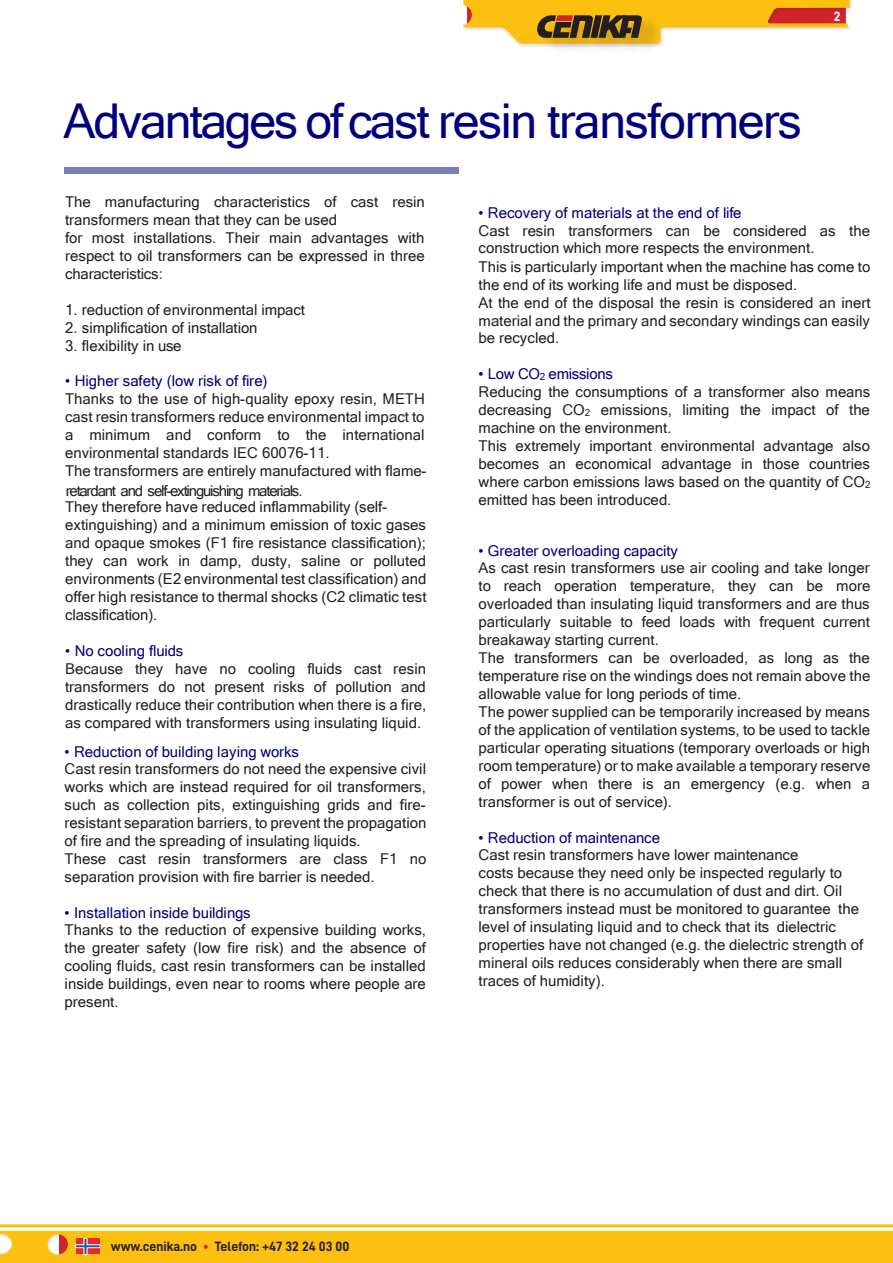
<style>
.page{position:relative;width:893px;height:1263px;background:#fff}
.page>*{position:absolute;margin:0;border:0;box-sizing:border-box;transform-origin:0 0}
.t1{font:48px "Microsoft Sans Serif";letter-spacing:-.03em;color:#00007f}
.t2{font:15px/17.9px "Microsoft Sans Serif";color:#231f20}
.t3{font:13.5px "D DIN Bold";color:#231f20}
.t4{font:13.5px "D DIN Bold";color:#fff}
.s1{color:#00007f}
.s2{font-size:18px;color:#fff}
.s3{font-size:9.75px;color:#00007f}
.s4{font-size:9.75px}
.s5{color:#d1232a}
</style>
<div class="page">
<svg style="left:0;top:1227px;width:523px;height:1px"></svg>
<div style="left:0;top:1230px;width:893px;height:33px;background:#fdf3d7"></div>
<hr style="left:0;top:1224px;width:893px;height:3px;background:#fdc011">
<div style="left:0;top:1231px;width:893px;height:32px;background:#fdc011"></div>
<div style="left:542px;top:15px;width:121px;height:40px;background:#231f20;opacity:.18"></div>
<svg style="left:463px;top:0;width:389px;height:44px"></svg>
<div style="left:64px;top:168px;width:394px;height:6px;background:#787fbd"></div>
<p class="t1" style="left:64px;top:90px;width:740px">Advantages ofcast resin transformers</p>
<p class="t4" style="left:834px;top:9px;width:8px">2</p>
<p class="t2" style="left:65px;top:192px;width:361px">The manufacturing characteristics of cast resin transformers mean that they can be used<br>for most installations. Their main advantages with respect to oil transformers can be expressed in three characteristics:</p>
<p class="t2" style="left:65px;top:300px;width:241px">1. reduction of environmental impact</p>
<p class="t2" style="left:65px;top:318px;width:194px">2. simplification of installation</p>
<p class="t2" style="left:65px;top:336px;width:118px">3. flexibility in use</p>
<p class="t2" style="left:65px;top:372px;width:363px"><span class="s1">• Higher safety (low risk of fire)<br></span>Thanks to the use of high-quality epoxy resin, METH cast resin transformers reduce environmental impact to a minimum and conform to the international environmental standards IEC 60076-11.<br>The transformers are entirely manufactured with flame-</p>
<p class="t2" style="left:65px;top:482px;width:323px;line-height:16.2px;text-indent:-9px"><span class="s2">T</span>retardant and self-extinguishing materials.<br>They therefore have reduced inflammability (self-</p>
<p class="t2" style="left:65px;top:515px;width:363px;text-align:justify">extinguishing) and a minimum emission of toxic gases and opaque smokes (F1 fire resistance classification); they can work in damp, dusty, saline or polluted environments (E2 environmental test classification) and offer high resistance to thermal shocks (C2 climatic test classification).</p>
<p class="t2" style="left:65px;top:641px;width:363px"><span class="s1">• No cooling fluids<br></span>Because they have no cooling fluids cast resin transformers do not present risks of pollution and drastically reduce their contribution when there is a fire, as compared with transformers using insulating liquid.</p>
<p class="t2" style="left:65px;top:743px;width:363px"><span class="s1">• Reduction of building laying works<br></span>Cast resin transformers do not need the expensive civil works which are instead required for oil transformers, such as collection pits, extinguishing grids and fire&shy;resistant separation barriers, to prevent the propagation of fire and the spreading of insulating liquids.<br>These cast resin transformers are class F1 no separation provision with fire barrier is needed.</p>
<p class="t2" style="left:65px;top:904px;width:363px"><span class="s1">• Installation inside buildings<br></span>Thanks to the reduction of expensive building works, the greater safety (low fire risk) and the absence of cooling fluids, cast resin transformers can be installed inside buildings, even near to rooms where people are present.</p>
<p class="t2" style="left:478px;top:203px;width:394px"><span class="s1">• Recovery of materials at the end of life<br></span>Cast resin transformers can be considered as the construction which more respects the environment.<br>This is particularly important when the machine has come to the end of its working life and must be disposed.<br>At the end of the disposal the resin is considered an inert material and the primary and secondary windings can easily be recycled.</p>
<p class="t2" style="left:478px;top:365px;width:394px"><span class="s1">• Low CO</span><span class="s3">2</span> <span class="s1">emissions<br></span>Reducing the consumptions of a transformer also means decreasing CO<span class="s4">2</span> emissions, limiting the impact of the machine on the environment.<br>This extremely important environmental advantage also becomes an economical advantage in those countries where carbon emissions laws based on the quantity of CO<span class="s4">2 </span>emitted has been introduced.</p>
<p class="t2" style="left:478px;top:542px;width:394px"><span class="s1">• Greater overloading capacity<br></span>As cast resin transformers use air cooling and take longer to reach operation temperature, they can be more overloaded than insulating liquid transformers and are thus particularly suitable to feed loads with frequent current breakaway starting current.<br>The transformers can be overloaded, as long as the temperature rise on the windings does not remain above the allowable value for long periods of time.<br>The power supplied can be temporarily increased by means of the application of ventilation systems, to be used to tackle particular operating situations (temporary overloads or high room temperature) or to make available a temporary reserve of power when there is an emergency (e.g. when a transformer is out of service).</p>
<p class="t2" style="left:478px;top:828px;width:386px"><span class="s1">• Reduction of maintenance<br></span>Cast resin transformers have lower maintenance<br>costs because they need only be inspected regularly to check that there is no accumulation of dust and dirt. Oil transformers instead must be monitored to guarantee the level of insulating liquid and to check that its dielectric properties have not changed (e.g. the dielectric strength of mineral oils reduces considerably when there are small traces of humidity).</p>
<p class="t3" style="left:111px;top:1239px;width:240px">www.cenika.no <span class="s5">•</span> Telefon: +47 32 24 03 00</p>
</div>
